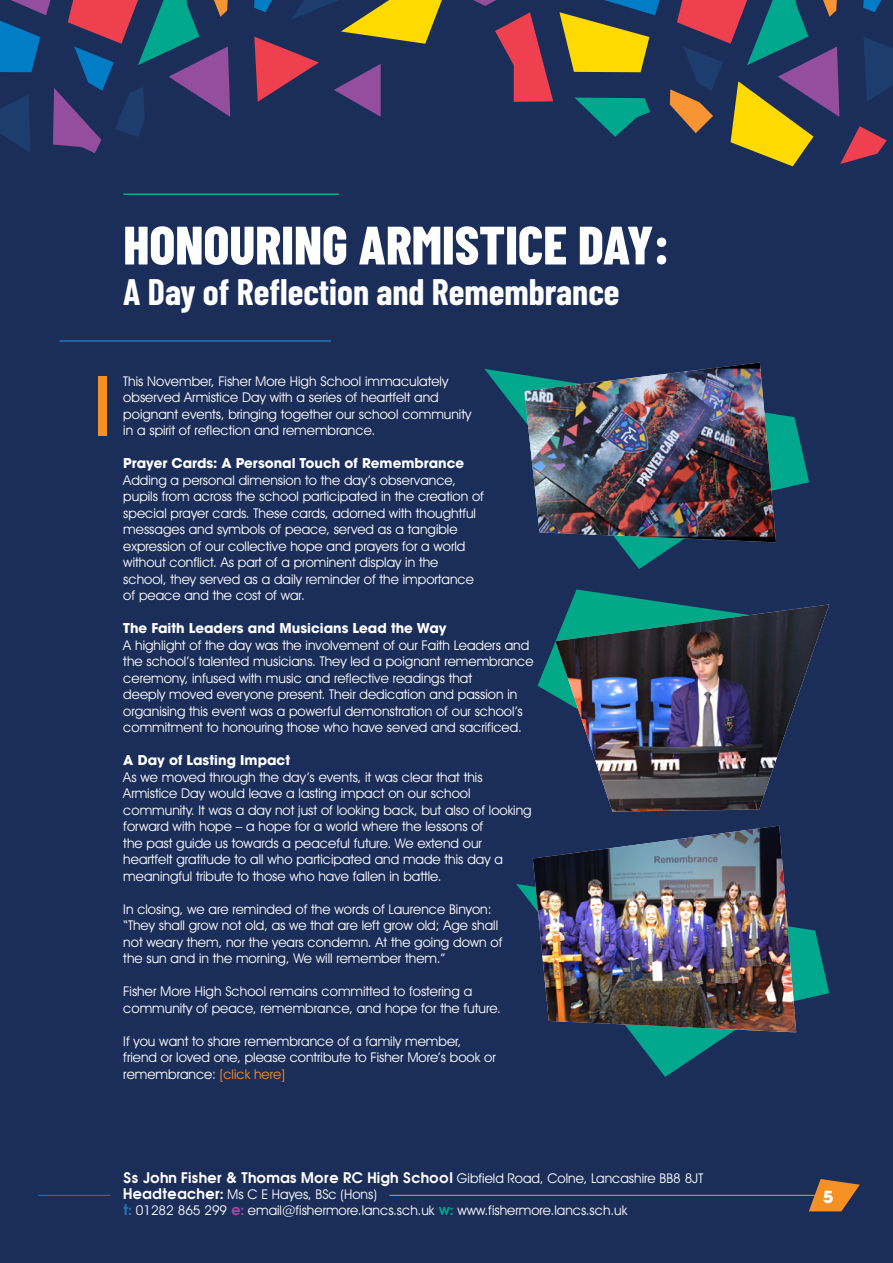
<style>
.page{position:relative;width:893px;height:1263px;background:#1b2e5a}
.page>*{position:absolute;margin:0;border:0;box-sizing:border-box;transform-origin:0 0}
.t1{font:800 54px "Barlow Condensed";color:#fff}
.t2{font:700 36px "Barlow Condensed";color:#fff}
.t3{font:700 16.5px "Avant Garde LT";color:#fff}
.t4{font:13.5px/16.5px "Avant Garde IT Cby BT";color:#fff}
.t5{font:700 13.5px "Avant Garde LT";color:#fff}
.t6{font:700 13.5px "Avant Garde";color:#fff}
.s1{color:#f79022}
.s2{font-family:"Avant Garde IT Cby BT";font-weight:400}
.s3{font-family:"Avant Garde";font-weight:700}
.s4{font-family:"Avant Garde";font-weight:700;color:#2574bb}
.s5{font-family:"Avant Garde";font-weight:700;color:#954e9e}
.s6{font-family:"Avant Garde";font-weight:700;color:#00a88e}
</style>
<div class="page">
<svg style="left:473px;top:0;width:23px;height:6px"></svg>
<svg style="left:254px;top:0;width:188px;height:117px"></svg>
<svg style="left:575px;top:98px;width:75px;height:39px"></svg>
<svg style="left:670px;top:0;width:223px;height:166px"></svg>
<svg style="left:0;top:0;width:230px;height:153px"></svg>
<svg style="left:559px;top:0;width:101px;height:72px"></svg>
<svg style="left:495px;top:12px;width:58px;height:90px"></svg>
<hr style="left:123px;top:193px;width:216px;height:2px;background:#00a988">
<hr style="left:60px;top:340px;width:271px;height:2px;background:#2574bb">
<hr style="left:38px;top:1195px;width:73px;height:1px;background:#2574bb">
<hr style="left:389px;top:1195px;width:432px;height:1px;background:#f79433">
<svg style="left:809px;top:1179px;width:51px;height:32px"></svg>
<svg style="left:484px;top:369px;width:325px;height:200px"></svg>
<img style="left:524px;top:362px;width:252px;height:180px">
<div style="left:98px;top:376px;width:8px;height:60px;background:#f79022"></div>
<svg style="left:516px;top:884px;width:313px;height:193px"></svg>
<img style="left:533px;top:826px;width:263px;height:206px">
<svg style="left:537px;top:589px;width:137px;height:107px"></svg>
<img style="left:555px;top:604px;width:274px;height:207px">
<h1 class="t1" style="left:123px;top:207px;width:548px">HONOURING ARMISTICE DAY:</h1>
<h2 class="t2" style="left:123px;top:266px;width:498px">A Day of Reflection and Remembrance</h2>
<p class="t4" style="left:123px;top:373px;width:349px">This November, Fisher More High School immaculately observed Armistice Day with a series of heartfelt and poignant events, bringing together our school community in a spirit of reflection and remembrance.</p>
<p class="t5" style="left:123px;top:455px;width:342px">Prayer Cards: A Personal Touch of Remembrance</p>
<p class="t4" style="left:123px;top:472px;width:362px">Adding a personal dimension to the day’s observance, pupils from across the school participated in the creation of special prayer cards. These cards, adorned with thoughtful messages and symbols of peace, served as a tangible expression of our collective hope and prayers for a world without conflict. As part of a prominent display in the school, they served as a daily reminder of the importance of peace and the cost of war.</p>
<p class="t5" style="left:123px;top:620px;width:325px">The Faith Leaders and Musicians Lead the Way</p>
<p class="t4" style="left:123px;top:637px;width:412px">A highlight of the day was the involvement of our Faith Leaders and the school’s talented musicians. They led a poignant remembrance ceremony, infused with music and reflective readings that<br>deeply moved everyone present. Their dedication and passion in organising this event was a powerful demonstration of our school’s commitment to honouring those who have served and sacrificed.</p>
<p class="t5" style="left:123px;top:752px;width:168px">A Day of Lasting Impact</p>
<p class="t4" style="left:123px;top:769px;width:410px">As we moved through the day’s events, it was clear that this Armistice Day would leave a lasting impact on our school community. It was a day not just of looking back, but also of looking forward with hope – a hope for a world where the lessons of<br>the past guide us towards a peaceful future. We extend our heartfelt gratitude to all who participated and made this day a meaningful tribute to those who have fallen in battle.</p>
<p class="t4" style="left:123px;top:901px;width:381px">In closing, we are reminded of the words of Laurence Binyon: “They shall grow not old, as we that are left grow old; Age shall not weary them, nor the years condemn. At the going down of the sun and in the morning, We will remember them.”</p>
<p class="t4" style="left:123px;top:983px;width:379px">Fisher More High School remains committed to fostering a community of peace, remembrance, and hope for the future.</p>
<p class="t4" style="left:123px;top:1033px;width:374px">If you want to share remembrance of a family member, friend or loved one, please contribute to Fisher More’s book or remembrance: <span class="s1">[click here]</span></p>
<p class="t6" style="left:123px;top:1168px;width:581px">Ss John Fisher &amp; Thomas More RC High School <span class="s2">Gibfield Road, Colne, Lancashire BB8 8JT</span></p>
<p class="t4" style="left:123px;top:1186px;width:505px"><span class="s3">Headteacher:</span> Ms C E Hayes, BSc (Hons)<br><span class="s4">t:</span> 01282 865 299 <span class="s5">e:</span> email@fishermore.lancs.sch.uk <span class="s6">w:</span> www.fishermore.lancs.sch.uk</p>
<p class="t3" style="left:823px;top:1186px;width:12px">5</p>
</div>
